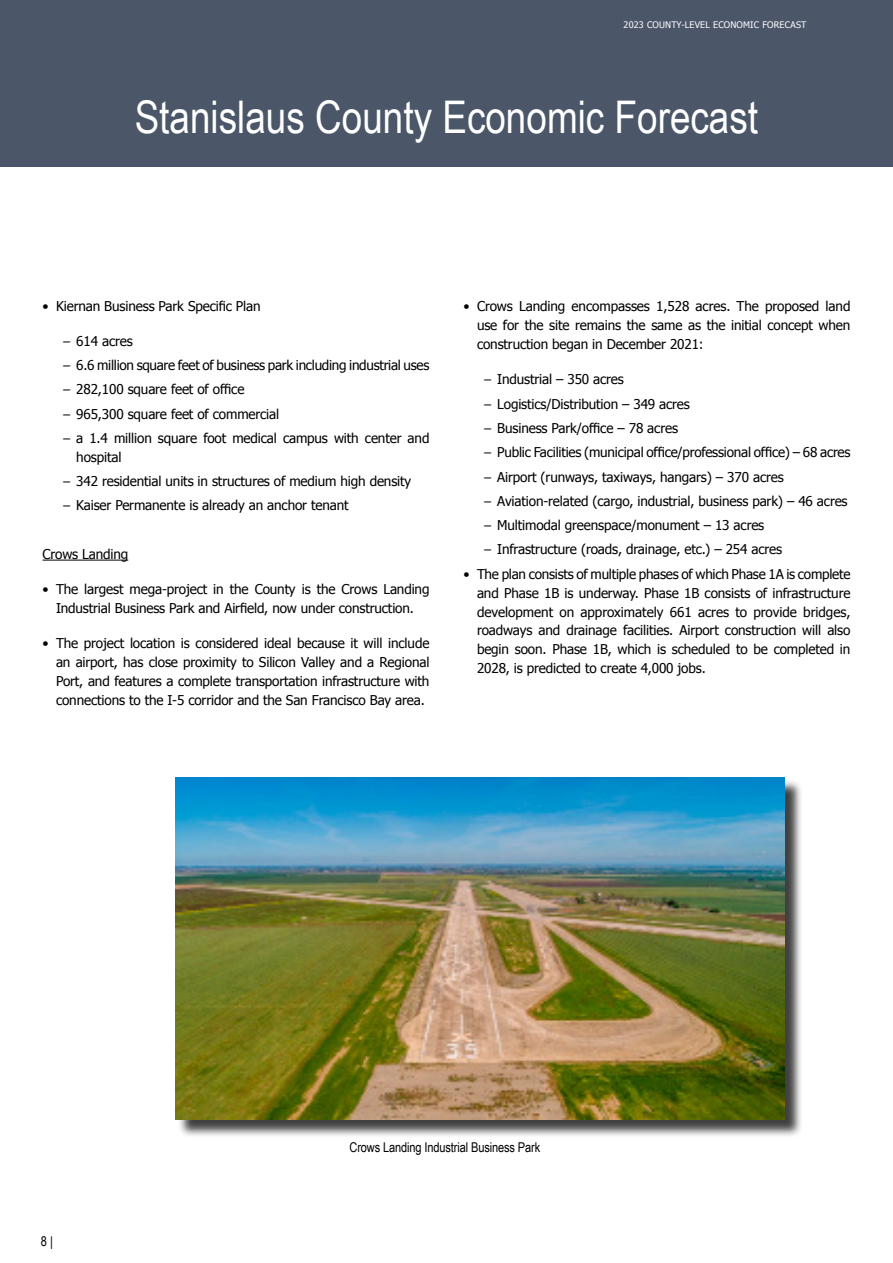
<style>
.page{position:relative;width:893px;height:1263px;background:#fff}
.page>*{position:absolute;margin:0;border:0;box-sizing:border-box;transform-origin:0 0}
.t1{font:45px "Arial Narrow";color:#fff}
.Profile_Body_Text{font:13.5px/18.9px "Tahoma";letter-spacing:-.01em;color:#000;text-align:justify}
.Profile_Body_Text-2{font:13.5px "Arial Narrow";letter-spacing:-.01em;color:#000}
.t2{font:9px "Tahoma";letter-spacing:.02em;color:#fff}
.s1{font-family:"Myriad Pro";font-size:15.9px}
</style>
<div class="page">
<div style="left:0;top:0;width:893px;height:167px;background:#4b5768"></div>
<hr style="left:43px;top:560px;width:85px;height:1px;background:#000">
<div style="left:178px;top:780px;width:625px;height:358px;background:#000;opacity:.75"></div>
<img style="left:175px;top:777px;width:609px;height:342px">
<p class="t2" style="left:624px;top:19px;width:184px">2023 COUNTY-LEVEL ECONOMIC FORECAST</p>
<h1 class="t1" style="left:135px;top:85px;width:625px">Stanislaus County Economic Forecast</h1>
<p class="Profile_Body_Text" style="left:43px;top:296px;width:220px">• Kiernan Business Park Specific Plan</p>
<p class="Profile_Body_Text" style="left:63px;top:331px;width:71px"><span class="s1">–</span> 614 acres</p>
<p class="Profile_Body_Text" style="left:63px;top:355px;width:368px"><span class="s1">–</span> 6.6 million square feet of business park including industrial uses</p>
<p class="Profile_Body_Text" style="left:63px;top:379px;width:183px"><span class="s1">–</span> 282,100 square feet of office</p>
<p class="Profile_Body_Text" style="left:63px;top:404px;width:218px"><span class="s1">–</span> 965,300 square feet of commercial</p>
<p class="Profile_Body_Text" style="left:76px;top:428px;width:355px;text-indent:-14px"><span class="s1">–</span> a 1.4 million square foot medical campus with center and hospital</p>
<p class="Profile_Body_Text" style="left:63px;top:471px;width:350px"><span class="s1">–</span> 342 residential units in structures of medium high density</p>
<p class="Profile_Body_Text" style="left:63px;top:495px;width:287px"><span class="s1">–</span> Kaiser Permanente is already an anchor tenant</p>
<p class="Profile_Body_Text" style="left:43px;top:544px;width:87px">Crows Landing</p>
<p class="Profile_Body_Text" style="left:43px;top:579px;width:388px;text-align:center">• The largest mega-project in the County is the Crows Landing<br>Industrial Business Park and Airfield, now under construction.</p>
<p class="Profile_Body_Text" style="left:56px;top:633px;width:375px;text-indent:-14px">• The project location is considered ideal because it will include an airport, has close proximity to Silicon Valley and a Regional Port, and features a complete transportation infrastructure with connections to the I-5 corridor and the San Francisco Bay area.</p>
<p class="Profile_Body_Text" style="left:477px;top:296px;width:375px;text-indent:-14px">• Crows Landing encompasses 1,528 acres. The proposed land use for the site remains the same as the initial concept when construction began in December 2021:</p>
<p class="Profile_Body_Text" style="left:484px;top:369px;width:142px"><span class="s1">–</span> Industrial – 350 acres</p>
<p class="Profile_Body_Text" style="left:484px;top:394px;width:208px"><span class="s1">–</span> Logistics/Distribution – 349 acres</p>
<p class="Profile_Body_Text" style="left:484px;top:418px;width:196px"><span class="s1">–</span> Business Park/office – 78 acres</p>
<p class="Profile_Body_Text" style="left:484px;top:442px;width:368px"><span class="s1">–</span> Public Facilities (municipal office/professional office) – 68 acres</p>
<p class="Profile_Body_Text" style="left:484px;top:466px;width:301px"><span class="s1">–</span> Airport (runways, taxiways, hangars) – 370 acres</p>
<p class="Profile_Body_Text" style="left:484px;top:491px;width:365px"><span class="s1">–</span> Aviation-related (cargo, industrial, business park) – 46 acres</p>
<p class="Profile_Body_Text" style="left:484px;top:515px;width:282px"><span class="s1">–</span> Multimodal greenspace/monument – 13 acres</p>
<p class="Profile_Body_Text" style="left:484px;top:539px;width:300px"><span class="s1">–</span> Infrastructure (roads, drainage, etc.) – 254 acres</p>
<p class="Profile_Body_Text" style="left:477px;top:564px;width:375px;text-indent:-14px">• The plan consists of multiple phases of which Phase 1A is complete and Phase 1B is underway. Phase 1B consists of infrastructure development on approximately 661 acres to provide bridges, roadways and drainage facilities. Airport construction will also begin soon. Phase 1B, which is scheduled to be completed in 2028, is predicted to create 4,000 jobs.</p>
<p class="Profile_Body_Text-2" style="left:41px;top:1231px;width:14px">8 |</p>
<p class="Profile_Body_Text-2" style="left:350px;top:1137px;width:192px">Crows Landing Industrial Business Park</p>
</div>
